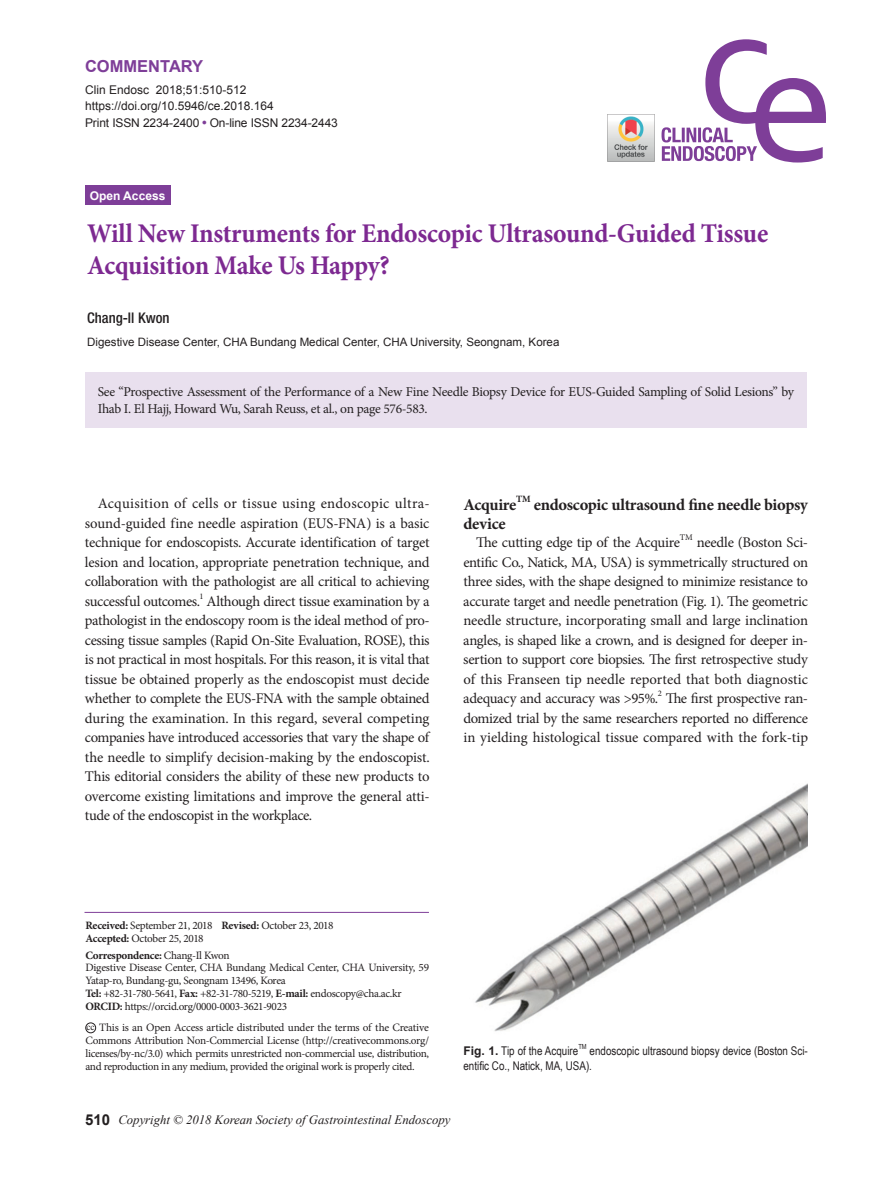
<style>
.page{position:relative;width:893px;height:1191px;background:#fff}
.page>*{position:absolute;margin:0;border:0;box-sizing:border-box;transform-origin:0 0}
.t1{font:700 27px/32.4px "Minion Pro";letter-spacing:-.01em;color:#7d2991;scale:.95 1}
.t2{font:700 16.5px "Minion Pro";letter-spacing:-.02em;color:#231f20}
.t3{font:700 16.5px "Arial";color:#7e3e98}
.t4{font:14.7px/19.5px "Minion Pro";letter-spacing:-.015em;color:#231f20;text-align:justify}
.t5{font:500 condensed 14.7px "Helvetica Neue";color:#231f20}
.t6{font:13.5px/16.5px "Minion Pro";letter-spacing:-.02em;color:#231f20}
.t7{font:italic 12.75px "Times New Roman";color:#231f20}
.t8{font:12px/16px "Arial";color:#231f20}
.t9{font:12px/15px "Arial Narrow";color:#231f20}
.t10{font:700 12px "Arial";color:#fff}
.t11{font:11.55px "Arial";color:#231f20}
.t12{font:11.25px/12.8px "Minion Pro";letter-spacing:-.03em;color:#231f20}
.t13{font:700 9.6px "Minion Pro";color:#231f20}
.t14{font:8.55px "Minion Pro";color:#231f20}
.t15{font:7.05px "Arial Narrow";color:#231f20}
.s1{font-family:"Helvetica";font-stretch:condensed;color:#7e3e98}
.s2{font-weight:700}
.s3{font-family:"Times New Roman";font-size:9.3px}
.s4{font-family:"Arial";font-weight:700}
.s5{font-family:"Arial";font-weight:700;font-style:normal;font-size:15px}
</style>
<div class="page">
<svg style="left:661px;top:39px;width:165px;height:123px"></svg>
<div style="left:85px;top:186px;width:85px;height:19px;background:#7e3e98"></div>
<div style="left:86px;top:1022px;width:10px;height:10px;border:1px solid #231f20;border-radius:50%"></div>
<hr style="left:85px;top:912px;width:344px;height:1px;background:#7e3e98">
<div style="left:85px;top:372px;width:722px;height:56px;background:#e9e0ee"></div>
<img style="left:475px;top:783px;width:333px;height:249px">
<img style="left:608px;top:116px;width:46px;height:46px">
<p class="t3" style="left:85px;top:56px;width:120px">COMMENTARY</p>
<p class="t8" style="left:85px;top:82px;width:254px">Clin Endosc 2018;51:510-512 https://doi.org/10.5946/ce.2018.164<br>Print ISSN 2234-2400 <span class="s1">•</span> On-line ISSN 2234-2443</p>
<p class="t10" style="left:90px;top:187px;width:77px">Open Access</p>
<h1 class="t1" style="left:87px;top:217px;width:718px">Will New Instruments for Endoscopic Ultrasound-Guided Tissue<br>Acquisition Make Us Happy?</h1>
<p class="t5" style="left:87px;top:309px;width:84px">Chang-Il Kwon</p>
<p class="t11" style="left:87px;top:335px;width:474px">Digestive Disease Center, CHA Bundang Medical Center, CHA University, Seongnam, Korea</p>
<p class="t6" style="left:98px;top:384px;width:698px">See “Prospective Assessment of the Performance of a New Fine Needle Biopsy Device for EUS-Guided Sampling of Solid Lesions” by<br>Ihab I. El Hajj, Howard Wu, Sarah Reuss, et al., on page 576-583.</p>
<p class="t4" style="left:85px;top:493px;width:346px;text-indent:13px">Acquisition of cells or tissue using endoscopic ultra&shy;sound-guided fine needle aspiration (EUS-FNA) is a basic technique for endoscopists. Accurate identification of target lesion and location, appropriate penetration technique, and collaboration with the pathologist are all critical to achieving successful outcomes. Although direct tissue examination by a</p>
<p class="t14" style="left:199px;top:590px;width:6px">1</p>
<p class="t4" style="left:85px;top:610px;width:346px">pathologist in the endoscopy room is the ideal method of pro&shy;cessing tissue samples (Rapid On-Site Evaluation, ROSE), this is not practical in most hospitals. For this reason, it is vital that tissue be obtained properly as the endoscopist must decide whether to complete the EUS-FNA with the sample obtained during the examination. In this regard, several competing companies have introduced accessories that vary the shape of the needle to simplify decision-making by the endoscopist.<br>This editorial considers the ability of these new products to overcome existing limitations and improve the general atti&shy;tude of the endoscopist in the workplace.</p>
<p class="t2" style="left:463px;top:492px;width:54px">Acquire</p>
<p class="t13" style="left:516px;top:492px;width:16px">TM</p>
<p class="t2" style="left:534px;top:492px;width:276px">endoscopic ultrasound fine needle biopsy</p>
<p class="t2" style="left:463px;top:512px;width:44px">device</p>
<p class="t4" style="left:476px;top:532px;width:206px">The cutting edge tip of the Acquire</p>
<p class="t14" style="left:680px;top:532px;width:14px">TM</p>
<p class="t4" style="left:463px;top:532px;width:346px;text-indent:234px">needle (Boston Sci&shy;entific Co., Natick, MA, USA) is symmetrically structured on three sides, with the shape designed to minimize resistance to accurate target and needle penetration (Fig. 1). The geometric needle structure, incorporating small and large inclination angles, is shaped like a crown, and is designed for deeper in&shy;sertion to support core biopsies. The first retrospective study of this Franseen tip needle reported that both diagnostic adequacy and accuracy was &gt;95%.</p>
<p class="t14" style="left:658px;top:688px;width:6px">2</p>
<p class="t4" style="left:463px;top:688px;width:346px;text-indent:202px">The first prospective ran&shy;domized trial by the same researchers reported no difference in yielding histological tissue compared with the fork-tip</p>
<p class="t12" style="left:85px;top:919px;width:250px"><span class="s2">Received:</span> September 21, 2018 <span class="s2">Revised:</span> October 23, 2018<br><span class="s2">Accepted:</span> October 25, 2018</p>
<p class="t12" style="left:85px;top:948px;width:345px"><span class="s2">Correspondence:</span> Chang-Il Kwon<br>Digestive Disease Center, CHA Bundang Medical Center, CHA University, 59<br>Yatap-ro, Bundang-gu, Seongnam 13496, Korea<br><span class="s2">Tel:</span> +82-31-780-5641, <span class="s2">Fax:</span> +82-31-780-5219, <span class="s2">E-mail:</span> endoscopy@cha.ac.kr <span class="s2">ORCID:</span> https://orcid.org/0000-0003-3621-9023</p>
<p class="t12" style="left:85px;top:1020px;width:345px;text-align:justify"><span class="s3">cc</span> This is an Open Access article distributed under the terms of the Creative Commons Attribution Non-Commercial License (http://creativecommons.org/ licenses/by-nc/3.0) which permits unrestricted non-commercial use, distribution, and reproduction in any medium, provided the original work is properly cited.</p>
<p class="t9" style="left:463px;top:1043px;width:116px"><span class="s4">Fig. 1.</span> Tip of the Acquire</p>
<p class="t15" style="left:578px;top:1041px;width:10px">TM</p>
<p class="t9" style="left:463px;top:1043px;width:346px;text-indent:126px">endoscopic ultrasound biopsy device (Boston Sci&shy;entific Co., Natick, MA, USA).</p>
<p class="t7" style="left:85px;top:1110px;width:367px"><span class="s5">510</span> Copyright © 2018 Korean Society of Gastrointestinal Endoscopy</p>
</div>
